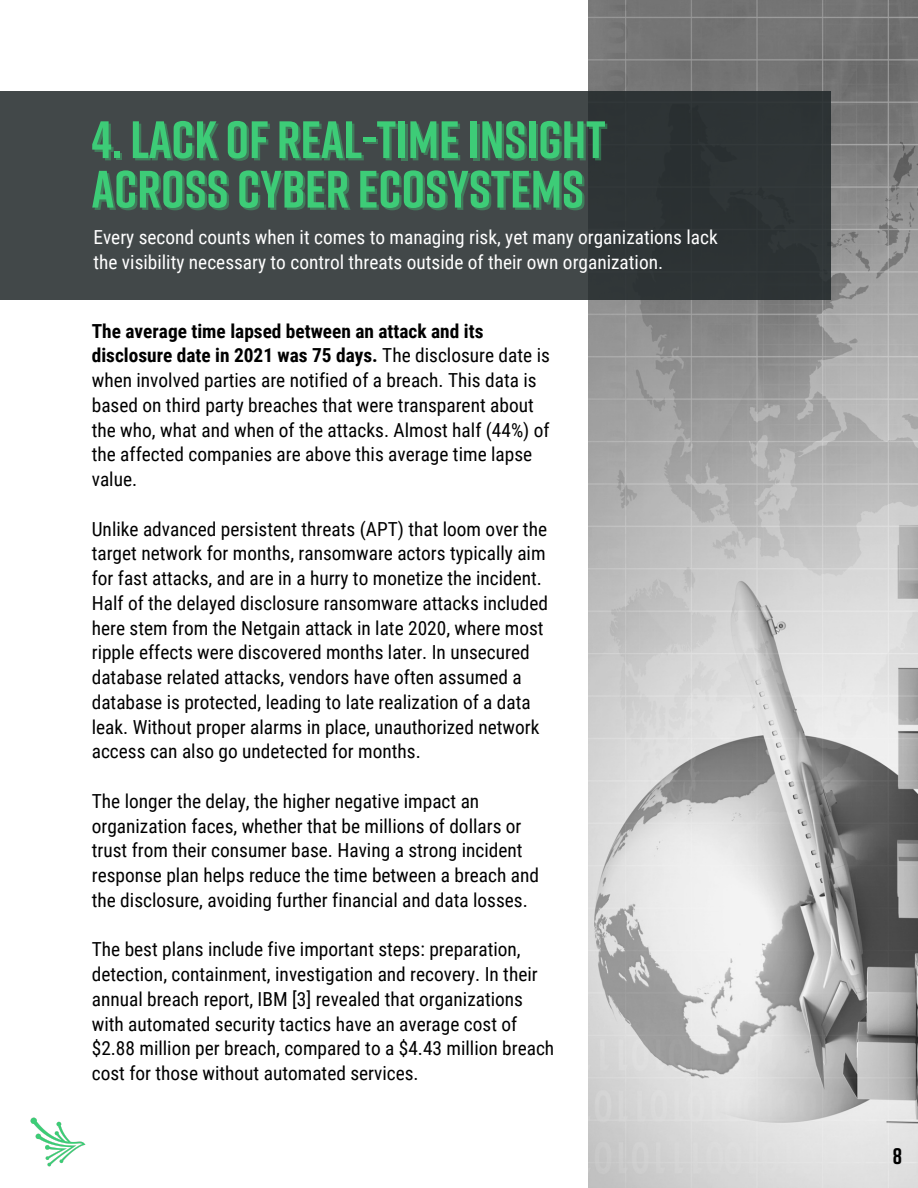
<style>
.page{position:relative;width:918px;height:1188px;background:#fff}
.page>*{position:absolute;margin:0;border:0;box-sizing:border-box;transform-origin:0 0}
.t1{font:700 52.5px/49.5px "Rift";color:#3dcc77}
.t2{font:700 22.5px "Rift";color:#000}
.t3{font:19.35px/24.8px "Roboto Condensed";color:#000}
.t4{font:19.35px/24.8px "Roboto Condensed";color:#fff}
.s1{font-weight:700}
</style>
<div class="page">
<img style="left:588px;top:0;width:330px;height:1188px">
<div style="left:0;top:92px;width:831px;height:208px;background:linear-gradient(to right,#494f4f,#2f3537)"></div>
<img style="left:30px;top:1117px;width:56px;height:50px">
<p class="t1" style="left:92px;top:113px;width:515px">4. LACK OF REAL-TIME INSIGHT<br>ACROSS CYBER ECOSYSTEMS</p>
<p class="t4" style="left:93px;top:225px;width:626px">Every second counts when it comes to managing risk, yet many organizations lack the visibility necessary to control threats outside of their own organization.</p>
<p class="t3" style="left:92px;top:319px;width:460px"><span class="s1">The average time lapsed between an attack and its disclosure date in 2021 was 75 days.</span> The disclosure date is when involved parties are notified of a breach. This data is based on third party breaches that were transparent about the who, what and when of the attacks. Almost half (44%) of the affected companies are above this average time lapse value.</p>
<p class="t3" style="left:92px;top:517px;width:458px">Unlike advanced persistent threats (APT) that loom over the target network for months, ransomware actors typically aim for fast attacks, and are in a hurry to monetize the incident.<br>Half of the delayed disclosure ransomware attacks included here stem from the Netgain attack in late 2020, where most ripple effects were discovered months later. In unsecured database related attacks, vendors have often assumed a database is protected, leading to late realization of a data leak. Without proper alarms in place, unauthorized network access can also go undetected for months.</p>
<p class="t3" style="left:92px;top:789px;width:449px">The longer the delay, the higher negative impact an organization faces, whether that be millions of dollars or trust from their consumer base. Having a strong incident response plan helps reduce the time between a breach and the disclosure, avoiding further financial and data losses.</p>
<p class="t3" style="left:92px;top:937px;width:464px">The best plans include five important steps: preparation, detection, containment, investigation and recovery. In their annual breach report, IBM [3] revealed that organizations with automated security tactics have an average cost of $2.88 million per breach, compared to a $4.43 million breach cost for those without automated services.</p>
<p class="t2" style="left:893px;top:1142px;width:11px">8</p>
</div>
